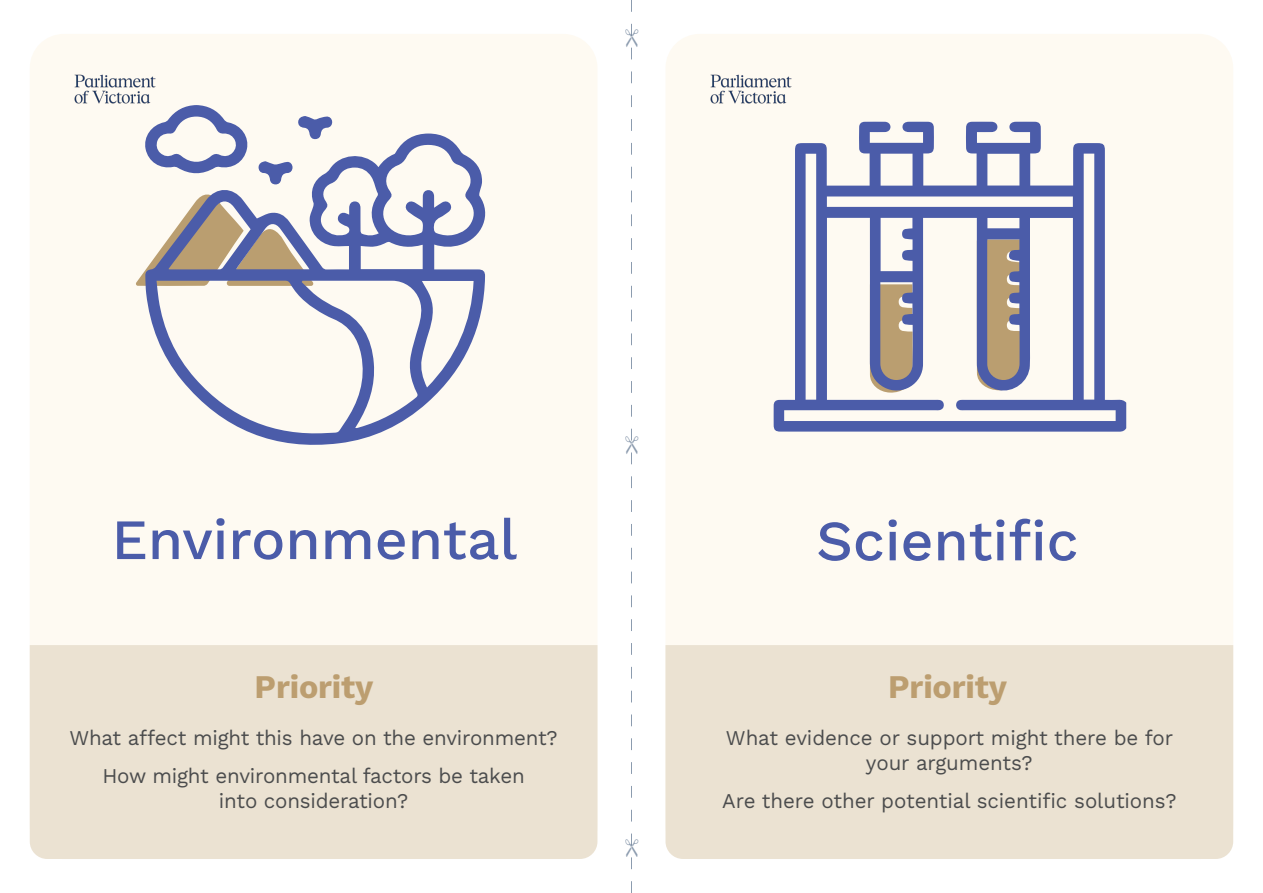
<style>
.page{position:relative;width:1263px;height:893px;background:#fff}
.page>*{position:absolute;margin:0;border:0;box-sizing:border-box;transform-origin:0 0}
.t1{font:500 57px "Work Sans";color:#4b5ca9}
.t2{font:700 33px "Work Sans";letter-spacing:-.005em;color:#bc9e70}
.t3{font:21px "Work Sans";letter-spacing:-.01em;color:#4b4c4d}
</style>
<div class="page">
<div style="left:30px;top:34px;width:567px;height:825px;background:#fefaf2;border-radius:34px"></div>
<div style="left:665px;top:34px;width:568px;height:825px;background:#fefaf2;border-radius:34px"></div>
<div style="left:30px;top:645px;width:567px;height:214px;background:#ebe2d2"></div>
<div style="left:665px;top:645px;width:568px;height:214px;background:#ebe2d2"></div>
<svg style="left:136px;top:271px;width:9px;height:15px"></svg>
<svg style="left:145px;top:134px;width:341px;height:311px"></svg>
<svg style="left:145px;top:105px;width:104px;height:70px"></svg>
<svg style="left:298px;top:116px;width:34px;height:23px"></svg>
<svg style="left:258px;top:161px;width:35px;height:24px"></svg>
<svg style="left:774px;top:122px;width:352px;height:310px"></svg>
<img style="left:74px;top:74px;width:93px;height:41px">
<img style="left:710px;top:74px;width:82px;height:30px">
<svg style="left:631px;top:0;width:1px;height:893px"></svg>
<p class="t1" style="left:112px;top:496px;width:407px">Environmental</p>
<p class="t1" style="left:816px;top:498px;width:264px">Scientific</p>
<p class="t2" style="left:255px;top:662px;width:120px">Priority</p>
<p class="t2" style="left:888px;top:662px;width:120px">Priority</p>
<p class="t3" style="left:726px;top:722px;width:449px">What evidence or support might there be for</p>
<p class="t3" style="left:866px;top:747px;width:168px">your arguments?</p>
<p class="t3" style="left:722px;top:785px;width:456px">Are there other potential scientific solutions?</p>
<p class="t3" style="left:69px;top:722px;width:490px">What affect might this have on the environment?</p>
<p class="t3" style="left:102px;top:760px;width:424px">How might environmental factors be taken</p>
<p class="t3" style="left:219px;top:785px;width:191px">into consideration?</p>
</div>
